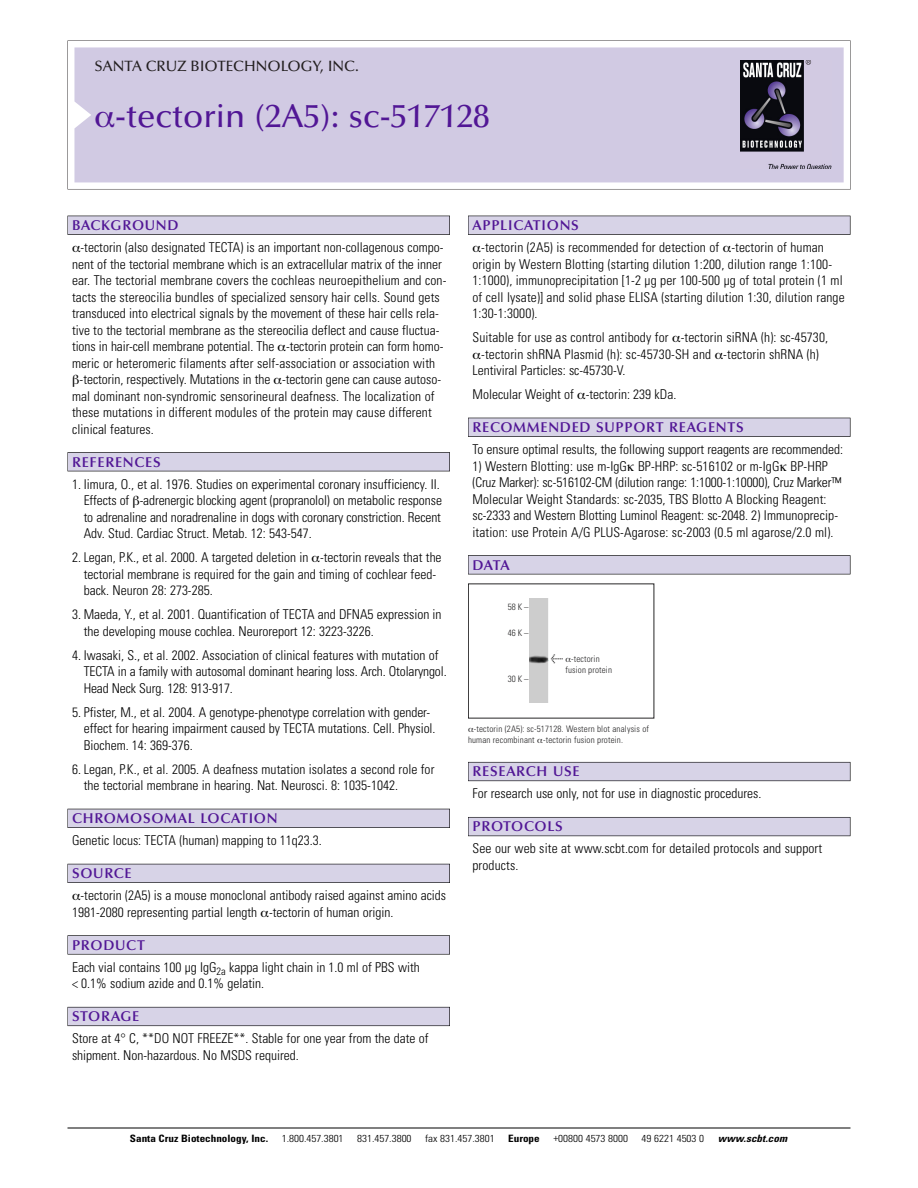
<style>
.page{position:relative;width:918px;height:1188px;background:#fff}
.page>*{position:absolute;margin:0;border:0;box-sizing:border-box;transform-origin:0 0}
.t1{font:500 33px "Optima";color:#511695}
.t2{font:500 15px "Optima";color:#231f20}
.t3{font:600 14.25px "Optima";letter-spacing:.05em;color:#511695}
.t4{font:300 condensed 13.5px/16.5px "Univers";color:#000}
.t5{font:300 condensed 10.2px "Univers";color:#000;scale:1.1 1}
.t6{font:700 condensed 10.2px "Univers";color:#000;scale:1.1 1}
.t7{font:italic 700 condensed 10.2px "Univers";letter-spacing:.005em;color:#000;scale:1.1 1}
.t8{font:9px/10.5px "Univers Condensed Light+SYDVQL";letter-spacing:.015em;color:#272627}
.s1{font-family:"Meta Plus Book Roman+QGUJPQ";font-size:10.5px}
</style>
<div class="page">
<svg style="left:68px;top:40px;width:783px;height:149px"></svg>
<div style="left:74px;top:47px;width:770px;height:135px;background:#d1cae3"></div>
<img style="left:741px;top:60px;width:90px;height:108px">
<div style="left:68px;top:216px;width:382px;height:19px;background:#525155"></div>
<div style="left:68px;top:216px;width:381px;height:18px;background:#d7d3e7"></div>
<div style="left:68px;top:452px;width:382px;height:19px;background:#525155"></div>
<div style="left:68px;top:453px;width:381px;height:18px;background:#d7d3e7"></div>
<div style="left:68px;top:809px;width:382px;height:19px;background:#525158"></div>
<div style="left:68px;top:809px;width:381px;height:18px;background:#d7d3e7"></div>
<div style="left:68px;top:864px;width:382px;height:19px;background:#54535a"></div>
<div style="left:68px;top:864px;width:381px;height:18px;background:#d7d3e7"></div>
<svg style="left:68px;top:935px;width:382px;height:20px"></svg>
<div style="left:68px;top:936px;width:381px;height:18px;background:#d7d3e7"></div>
<div style="left:68px;top:1007px;width:382px;height:19px;background:#66646e"></div>
<div style="left:68px;top:1007px;width:381px;height:18px;background:#d7d3e7"></div>
<div style="left:468px;top:216px;width:382px;height:19px;background:#525155"></div>
<div style="left:468px;top:216px;width:382px;height:18px;background:#d7d3e7"></div>
<div style="left:468px;top:418px;width:382px;height:19px;background:#515055"></div>
<div style="left:468px;top:418px;width:382px;height:18px;background:#d7d3e7"></div>
<div style="left:468px;top:555px;width:382px;height:19px;background:#545357"></div>
<div style="left:468px;top:556px;width:382px;height:18px;background:#d7d3e7"></div>
<div style="left:468px;top:762px;width:382px;height:19px;background:#66646d"></div>
<div style="left:468px;top:763px;width:382px;height:18px;background:#d7d3e7"></div>
<div style="left:468px;top:817px;width:382px;height:19px;background:#5b5961"></div>
<div style="left:468px;top:818px;width:382px;height:18px;background:#d7d3e7"></div>
<hr style="left:68px;top:1128px;width:782px;height:1px;background:#000">
<img style="left:530px;top:598px;width:18px;height:105px">
<svg style="left:96px;top:112px;width:18px;height:16px"></svg>
<p class="t2" style="left:94px;top:61px;width:266px">SANTA CRUZ BIOTECHNOLOGY, INC.</p>
<h1 class="t1" style="left:115px;top:103px;width:376px">-tectorin (2A5): sc-517128</h1>
<p class="t3" style="left:72px;top:219px;width:108px">BACKGROUND</p>
<p class="t4" style="left:81px;top:240px;width:364px">-tectorin (also designated TECTA) is an important non-collagenous compo-</p>
<p class="t4" style="left:72px;top:257px;width:371px">nent of the tectorial membrane which is an extracellular matrix of the inner</p>
<p class="t4" style="left:72px;top:273px;width:376px">ear. The tectorial membrane covers the cochleas neuroepithelium and con-</p>
<p class="t4" style="left:72px;top:290px;width:369px">tacts the stereocilia bundles of specialized sensory hair cells. Sound gets</p>
<p class="t4" style="left:72px;top:306px;width:368px">transduced into electrical signals by the movement of these hair cells rela-</p>
<p class="t4" style="left:72px;top:323px;width:369px">tive to the tectorial membrane as the stereocilia deflect and cause fluctua-</p>
<p class="t4" style="left:72px;top:339px;width:373px">tions in hair-cell membrane potential. The -tectorin protein can form homo-</p>
<p class="t4" style="left:72px;top:356px;width:365px">meric or heteromeric filaments after self-association or association with</p>
<p class="t4" style="left:80px;top:372px;width:363px">-tectorin, respectively. Mutations in the -tectorin gene can cause autoso-</p>
<p class="t4" style="left:72px;top:389px;width:364px">mal dominant non-syndromic sensorineural deafness. The localization of</p>
<p class="t4" style="left:72px;top:405px;width:361px">these mutations in different modules of the protein may cause different</p>
<p class="t4" style="left:72px;top:422px;width:83px">clinical features.</p>
<p class="t3" style="left:72px;top:456px;width:90px">REFERENCES</p>
<p class="t4" style="left:84px;top:477px;width:360px;text-indent:-12px">1. Iimura, O., et al. 1976. Studies on experimental coronary insufficiency. II.<br>Effects of -adrenergic blocking agent (propranolol) on metabolic response to adrenaline and noradrenaline in dogs with coronary constriction. Recent Adv. Stud. Cardiac Struct. Metab. 12: 543-547.</p>
<p class="t4" style="left:84px;top:550px;width:359px;text-indent:-12px">2. Legan, P.K., et al. 2000. A targeted deletion in -tectorin reveals that the tectorial membrane is required for the gain and timing of cochlear feed&shy;back. Neuron 28: 273-285.</p>
<p class="t4" style="left:84px;top:607px;width:359px;text-indent:-12px">3. Maeda, Y., et al. 2001. Quantification of TECTA and DFNA5 expression in the developing mouse cochlea. Neuroreport 12: 3223-3226.</p>
<p class="t4" style="left:84px;top:648px;width:364px;text-indent:-12px">4. Iwasaki, S., et al. 2002. Association of clinical features with mutation of<br>TECTA in a family with autosomal dominant hearing loss. Arch. Otolaryngol.<br>Head Neck Surg. 128: 913-917.</p>
<p class="t4" style="left:84px;top:705px;width:353px;text-indent:-12px">5. Pfister, M., et al. 2004. A genotype-phenotype correlation with gender&shy;effect for hearing impairment caused by TECTA mutations. Cell. Physiol.<br>Biochem. 14: 369-376.</p>
<p class="t4" style="left:84px;top:762px;width:352px;text-indent:-12px">6. Legan, P.K., et al. 2005. A deafness mutation isolates a second role for the tectorial membrane in hearing. Nat. Neurosci. 8: 1035-1042.</p>
<p class="t3" style="left:72px;top:813px;width:207px">CHROMOSOMAL LOCATION</p>
<p class="t4" style="left:72px;top:833px;width:251px">Genetic locus: TECTA (human) mapping to 11q23.3.</p>
<p class="t3" style="left:72px;top:868px;width:61px">SOURCE</p>
<p class="t4" style="left:72px;top:888px;width:376px;text-indent:9px">-tectorin (2A5) is a mouse monoclonal antibody raised against amino acids<br>1981-2080 representing partial length -tectorin of human origin.</p>
<p class="t3" style="left:72px;top:939px;width:74px">PRODUCT</p>
<p class="t4" style="left:72px;top:960px;width:349px">Each vial contains 100 µg IgG<sub>2a</sub> kappa light chain in 1.0 ml of PBS with &lt; 0.1% sodium azide and 0.1% gelatin.</p>
<p class="t3" style="left:72px;top:1011px;width:69px">STORAGE</p>
<p class="t4" style="left:72px;top:1031px;width:358px">Store at 4° C, **DO NOT FREEZE**. Stable for one year from the date of shipment. Non-hazardous. No MSDS required.</p>
<p class="t3" style="left:473px;top:219px;width:108px">APPLICATIONS</p>
<p class="t4" style="left:473px;top:240px;width:374px;text-indent:9px">-tectorin (2A5) is recommended for detection of -tectorin of human origin by Western Blotting (starting dilution 1:200, dilution range 1:100- 1:1000), immunoprecipitation [1-2 µg per 100-500 µg of total protein (1 ml of cell lysate)] and solid phase ELISA (starting dilution 1:30, dilution range 1:30-1:3000).</p>
<p class="t4" style="left:473px;top:330px;width:357px">Suitable for use as control antibody for -tectorin siRNA (h): sc-45730,</p>
<p class="t4" style="left:481px;top:347px;width:339px">-tectorin shRNA Plasmid (h): sc-45730-SH and -tectorin shRNA (h)</p>
<p class="t4" style="left:473px;top:363px;width:154px">Lentiviral Particles: sc-45730-V.</p>
<p class="t4" style="left:473px;top:387px;width:205px">Molecular Weight of -tectorin: 239 kDa.</p>
<p class="t3" style="left:473px;top:422px;width:273px">RECOMMENDED SUPPORT REAGENTS</p>
<p class="t4" style="left:473px;top:442px;width:372px">To ensure optimal results, the following support reagents are recommended:</p>
<p class="t4" style="left:473px;top:459px;width:370px">1) Western Blotting: use m-IgG BP-HRP: sc-516102 or m-IgG BP-HRP (Cruz Marker): sc-516102-CM (dilution range: 1:1000-1:10000), Cruz Marker™ Molecular Weight Standards: sc-2035, TBS Blotto A Blocking Reagent: sc-2333 and Western Blotting Luminol Reagent: sc-2048. 2) Immunoprecip&shy;itation: use Protein A/G PLUS-Agarose: sc-2003 (0.5 ml agarose/2.0 ml).</p>
<p class="t3" style="left:473px;top:559px;width:39px">DATA</p>
<p class="t8" style="left:508px;top:602px;width:22px">58K–</p>
<p class="t8" style="left:508px;top:629px;width:22px">46K–</p>
<p class="t8" style="left:508px;top:674px;width:22px">30K–</p>
<p class="t8" style="left:565px;top:654px;width:48px;line-height:11.2px;text-indent:-15px"><span class="s1">&lt;</span> -tectorin fusion protein</p>
<p class="t8" style="left:468px;top:725px;width:183px;text-indent:6px">-tectorin (2A5): sc-517128. Western blot analysis of human recombinant -tectorin fusion protein.</p>
<p class="t3" style="left:473px;top:766px;width:109px">RESEARCH USE</p>
<p class="t4" style="left:473px;top:787px;width:290px">For research use only, not for use in diagnostic procedures.</p>
<p class="t3" style="left:473px;top:821px;width:92px">PROTOCOLS</p>
<p class="t4" style="left:473px;top:842px;width:351px">See our web site at www.scbt.com for detailed protocols and support products.</p>
<p class="t6" style="left:130px;top:1135px;width:127px">Santa Cruz Biotechnology, Inc.</p>
<p class="t5" style="left:282px;top:1135px;width:58px">1.800.457.3801</p>
<p class="t5" style="left:357px;top:1135px;width:51px">831.457.3800</p>
<p class="t5" style="left:425px;top:1135px;width:65px">fax 831.457.3801</p>
<p class="t6" style="left:508px;top:1135px;width:30px">Europe</p>
<p class="t5" style="left:553px;top:1135px;width:69px">+00800 4573 8000</p>
<p class="t5" style="left:642px;top:1135px;width:58px">49 6221 4503 0</p>
<p class="t7" style="left:718px;top:1135px;width:64px">www.scbt.com</p>
</div>
